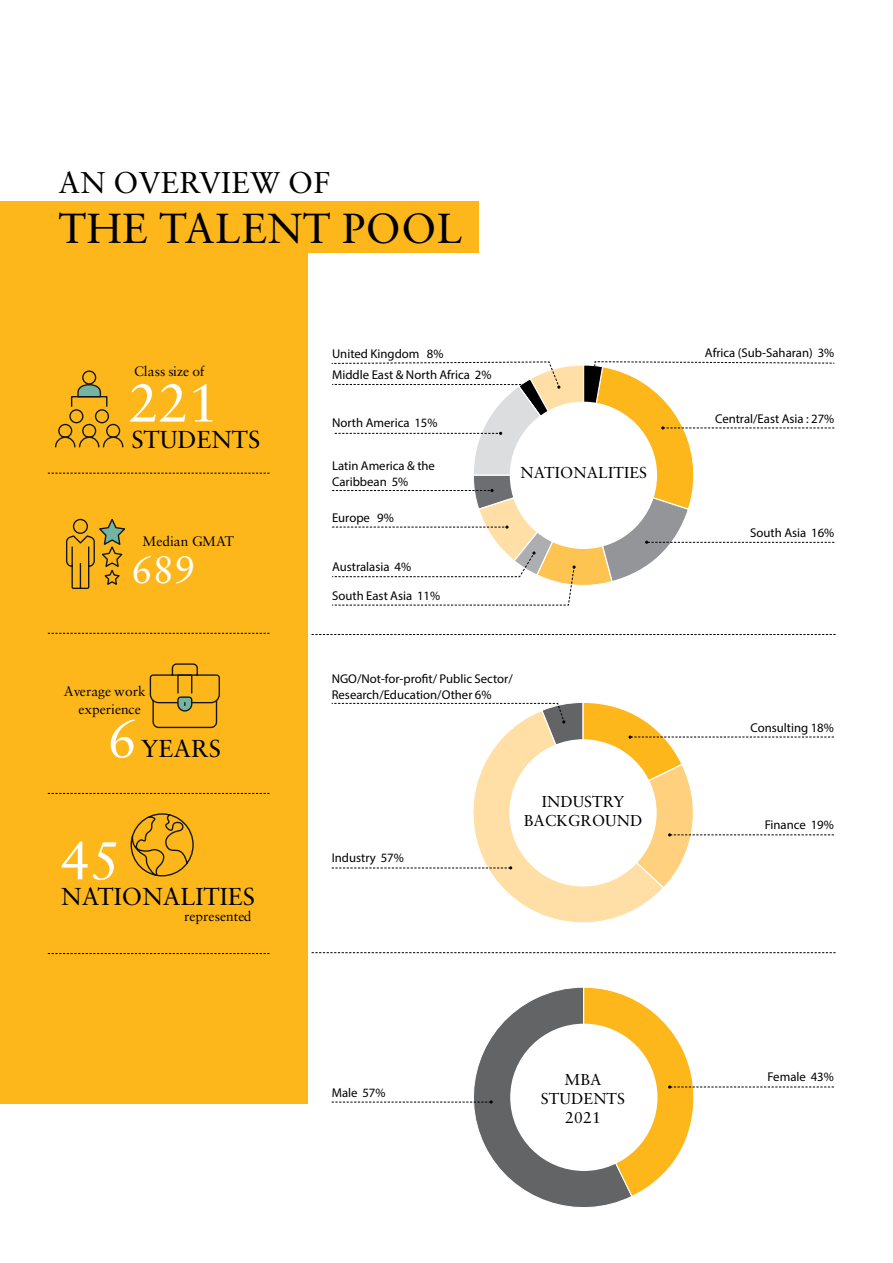
<style>
.page{position:relative;width:893px;height:1263px;background:#fff}
.page>*{position:absolute;margin:0;border:0;box-sizing:border-box;transform-origin:0 0}
.t1{font:53.55px "Sabon LT Std";color:#fff}
.t2{font:42px "Sabon";letter-spacing:.01em;color:#000}
.t3{font:38.25px "Sabon LT Std";color:#fff}
.t4{font:30px "Sabon";letter-spacing:.01em;color:#000}
.t5{font:24.45px "Sabon LT Std";color:#000}
.t6{font:15.75px/18.9px "Sabon";letter-spacing:.01em;color:#000;text-align:center}
.t7{font:13.8px/18.3px "Sabon LT Std";color:#000}
.t8{font:12.75px/15.5px "Myriad Pro";color:#000}
.s1{font-size:53.55px;color:#fff}
</style>
<div class="page">
<div style="left:0;top:205px;width:307px;height:898px;background:#fdb71a"></div>
<svg style="left:311px;top:634px;width:525px;height:1px"></svg>
<svg style="left:311px;top:952px;width:525px;height:1px"></svg>
<svg style="left:331px;top:361px;width:504px;height:245px"></svg>
<svg style="left:504px;top:889px;width:158px;height:34px"></svg>
<svg style="left:331px;top:702px;width:503px;height:187px"></svg>
<div style="left:0;top:202px;width:478px;height:51px;background:#fdb71a"></div>
<svg style="left:332px;top:987px;width:502px;height:221px"></svg>
<svg style="left:66px;top:518px;width:60px;height:72px"></svg>
<svg style="left:130px;top:813px;width:64px;height:64px"></svg>
<svg style="left:149px;top:663px;width:71px;height:66px"></svg>
<svg style="left:48px;top:953px;width:221px;height:1px"></svg>
<svg style="left:48px;top:793px;width:221px;height:1px"></svg>
<svg style="left:48px;top:633px;width:221px;height:1px"></svg>
<svg style="left:48px;top:473px;width:221px;height:1px"></svg>
<svg style="left:55px;top:370px;width:69px;height:78px"></svg>
<h3 class="t4" style="left:58px;top:165px;width:273px">AN OVERVIEW OF</h3>
<h2 class="t2" style="left:58px;top:203px;width:405px">THE TALENT POOL</h2>
<p class="t7" style="left:134px;top:362px;width:72px">Class size of</p>
<h1 class="t1" style="left:129px;top:371px;width:91px">221</h1>
<h3 class="t5" style="left:131px;top:425px;width:131px">STUDENTS</h3>
<p class="t7" style="left:143px;top:532px;width:93px">Median GMAT</p>
<h3 class="t3" style="left:132px;top:547px;width:65px">689</h3>
<p class="t7" style="left:78px;top:681px;width:69px;text-indent:-15px">Average work experience</p>
<h3 class="t5" style="left:108px;top:734px;width:115px"><span class="s1">6</span>YEARS</h3>
<h1 class="t1" style="left:60px;top:829px;width:61px">45</h1>
<h3 class="t5" style="left:61px;top:881px;width:195px">NATIONALITIES</h3>
<p class="t7" style="left:184px;top:907px;width:69px">represented</p>
<p class="t8" style="left:332px;top:345px;width:113px">United Kingdom 8%</p>
<p class="t8" style="left:332px;top:367px;width:161px">Middle East &amp; North Africa 2%</p>
<p class="t8" style="left:332px;top:414px;width:107px">North America 15%</p>
<p class="t8" style="left:332px;top:458px;width:104px">Latin America &amp; the<br>Caribbean 5%</p>
<p class="t8" style="left:332px;top:510px;width:63px">Europe 9%</p>
<p class="t8" style="left:332px;top:559px;width:81px">Australasia 4%</p>
<p class="t8" style="left:332px;top:588px;width:110px">South East Asia 11%</p>
<p class="t6" style="left:521px;top:463px;width:128px">NATIONALITIES</p>
<p class="t8" style="left:332px;top:670px;width:183px">NGO/Not-for-profit/ Public Sector/<br>Research/Education/Other 6%</p>
<p class="t8" style="left:332px;top:850px;width:74px">Industry 57%</p>
<p class="t6" style="left:524px;top:792px;width:120px">INDUSTRY<br>BACKGROUND</p>
<p class="t8" style="left:705px;top:345px;width:131px">Africa (Sub-Saharan) 3%</p>
<p class="t8" style="left:715px;top:411px;width:121px">Central/East Asia : 27%</p>
<p class="t8" style="left:750px;top:525px;width:86px">South Asia 16%</p>
<p class="t8" style="left:750px;top:719px;width:85px">Consulting 18%</p>
<p class="t8" style="left:765px;top:817px;width:71px">Finance 19%</p>
<p class="t8" style="left:332px;top:1084px;width:55px">Male 57%</p>
<p class="t6" style="left:541px;top:1070px;width:86px">MBA<br>STUDENTS<br>2021</p>
<p class="t8" style="left:767px;top:1069px;width:68px">Female 43%</p>
</div>
